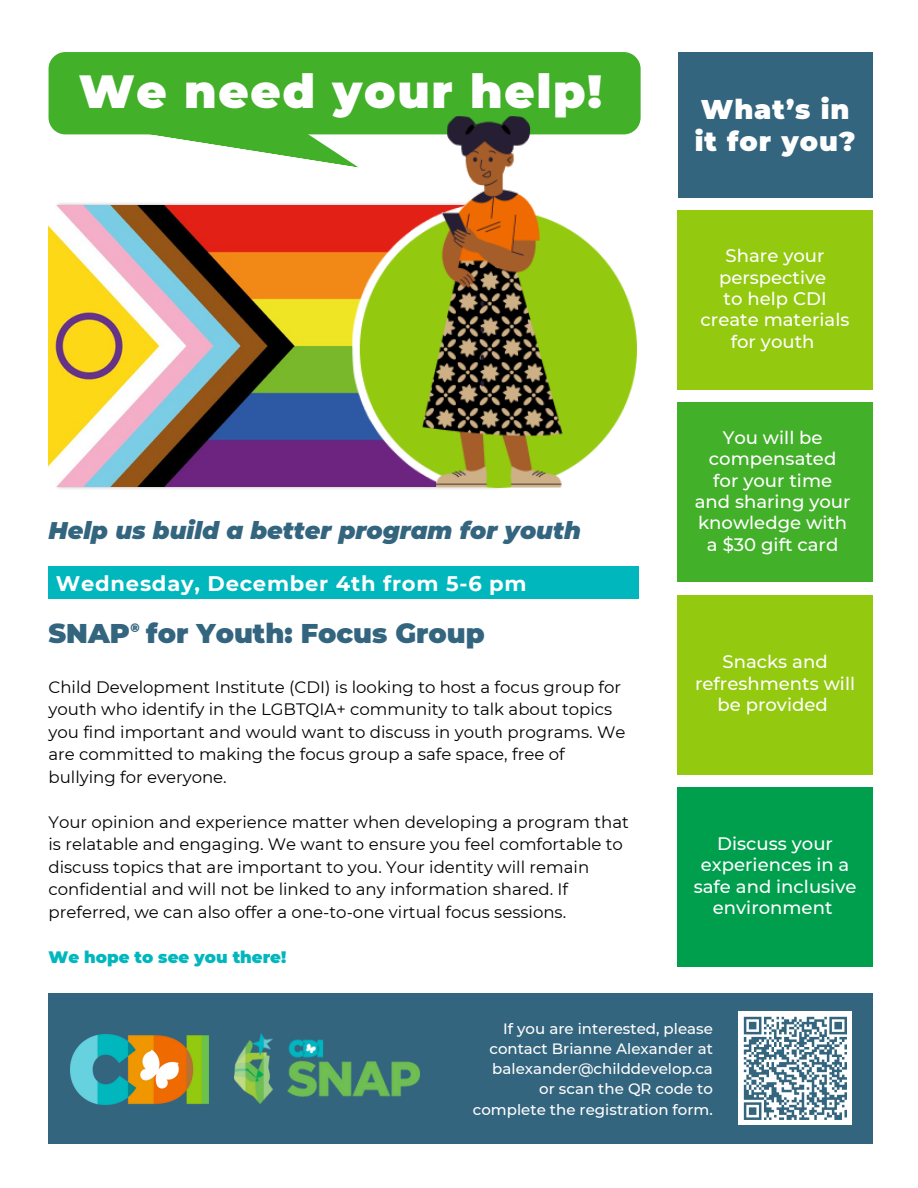
<style>
.page{position:relative;width:918px;height:1188px;background:#fff}
.page>*{position:absolute;margin:0;border:0;box-sizing:border-box;transform-origin:0 0}
.t1{font:900 46.5px "Montserrat";letter-spacing:.035em;color:#fff}
.t2{font:900 27px "Montserrat";color:#34657f}
.t3{font:900 27px/31.5px "Montserrat";letter-spacing:.035em;color:#fff}
.t4{font:italic 900 24px "Montserrat";color:#34657f}
.t5{font:700 21px "Montserrat";letter-spacing:.035em;color:#fff}
.t6{font:500 18px/21.3px "Montserrat";color:#fff;text-align:center}
.t7{font:16.5px/22.5px "Montserrat";color:#000}
.t8{font:900 16.5px "Montserrat";color:#00b7bd}
.t9{font:500 15px/20.2px "Montserrat";color:#fff;text-align:justify}
.t10{font:900 12px "Montserrat";color:#34657f}
</style>
<div class="page">
<div style="left:678px;top:210px;width:195px;height:180px;background:#93c90f"></div>
<div style="left:678px;top:402px;width:195px;height:180px;background:#43b02a"></div>
<div style="left:678px;top:595px;width:195px;height:179px;background:#93c90f"></div>
<div style="left:678px;top:787px;width:195px;height:180px;background:#009f4d"></div>
<div style="left:678px;top:52px;width:195px;height:146px;background:#34657f"></div>
<div style="left:49px;top:993px;width:824px;height:151px;background:#34657f"></div>
<img style="left:49px;top:205px;width:302px;height:282px">
<img style="left:234px;top:1034px;width:186px;height:69px">
<img style="left:70px;top:1034px;width:139px;height:70px">
<div style="left:49px;top:566px;width:590px;height:33px;background:#00b7bd"></div>
<div style="left:739px;top:1012px;width:113px;height:113px;background:#fff"></div>
<svg style="left:743px;top:1016px;width:104px;height:104px"></svg>
<div style="left:49px;top:52px;width:592px;height:82px;background:#43b02a;border-radius:17px"></div>
<svg style="left:87px;top:134px;width:264px;height:33px"></svg>
<img style="left:351px;top:116px;width:286px;height:371px">
<p class="t1" style="left:79px;top:63px;width:525px">We need your help!</p>
<p class="t4" style="left:49px;top:516px;width:534px">Help us build a better program for youth</p>
<p class="t5" style="left:56px;top:571px;width:472px">Wednesday, December 4th from 5-6 pm</p>
<p class="t2" style="left:49px;top:617px;width:438px">SNAP for Youth: Focus Group</p>
<h3 class="t7" style="left:49px;top:676px;width:578px">Child Development Institute (CDI) is looking to host a focus group for youth who identify in the LGBTQIA+ community to talk about topics you find important and would want to discuss in youth programs. We are committed to making the focus group a safe space, free of bullying for everyone.</h3>
<h4 class="t7" style="left:49px;top:811px;width:582px">Your opinion and experience matter when developing a program that is relatable and engaging. We want to ensure you feel comfortable to discuss topics that are important to you. Your identity will remain confidential and will not be linked to any information shared. If preferred, we can also offer a one-to-one virtual focus sessions.</h4>
<h2 class="t8" style="left:49px;top:947px;width:239px">We hope to see you there!</h2>
<p class="t10" style="left:130px;top:620px;width:11px">®</p>
<h6 class="t3" style="left:695px;top:94px;width:162px">What’s in it for you?</h6>
<h5 class="t6" style="left:701px;top:245px;width:150px">Share your perspective<br>to help CDI create materials for youth</h5>
<p class="t6" style="left:695px;top:427px;width:157px">You will be compensated for your time and sharing your</p>
<h2 class="t6" style="left:698px;top:512px;width:151px">knowledge with a $30 gift card</h2>
<h5 class="t6" style="left:695px;top:651px;width:162px">Snacks and refreshments will be provided</h5>
<h6 class="t6" style="left:694px;top:833px;width:164px">Discuss your experiences in a safe and inclusive environment</h6>
<h5 class="t9" style="left:489px;top:1018px;width:225px;text-indent:14px">If you are interested, please contact Brianne Alexander at balexander@childdevelop.ca</h5>
<h5 class="t9" style="left:539px;top:1079px;width:175px">or scan the QR code to</h5>
<h5 class="t9" style="left:473px;top:1099px;width:242px">complete the registration form.</h5>
</div>
